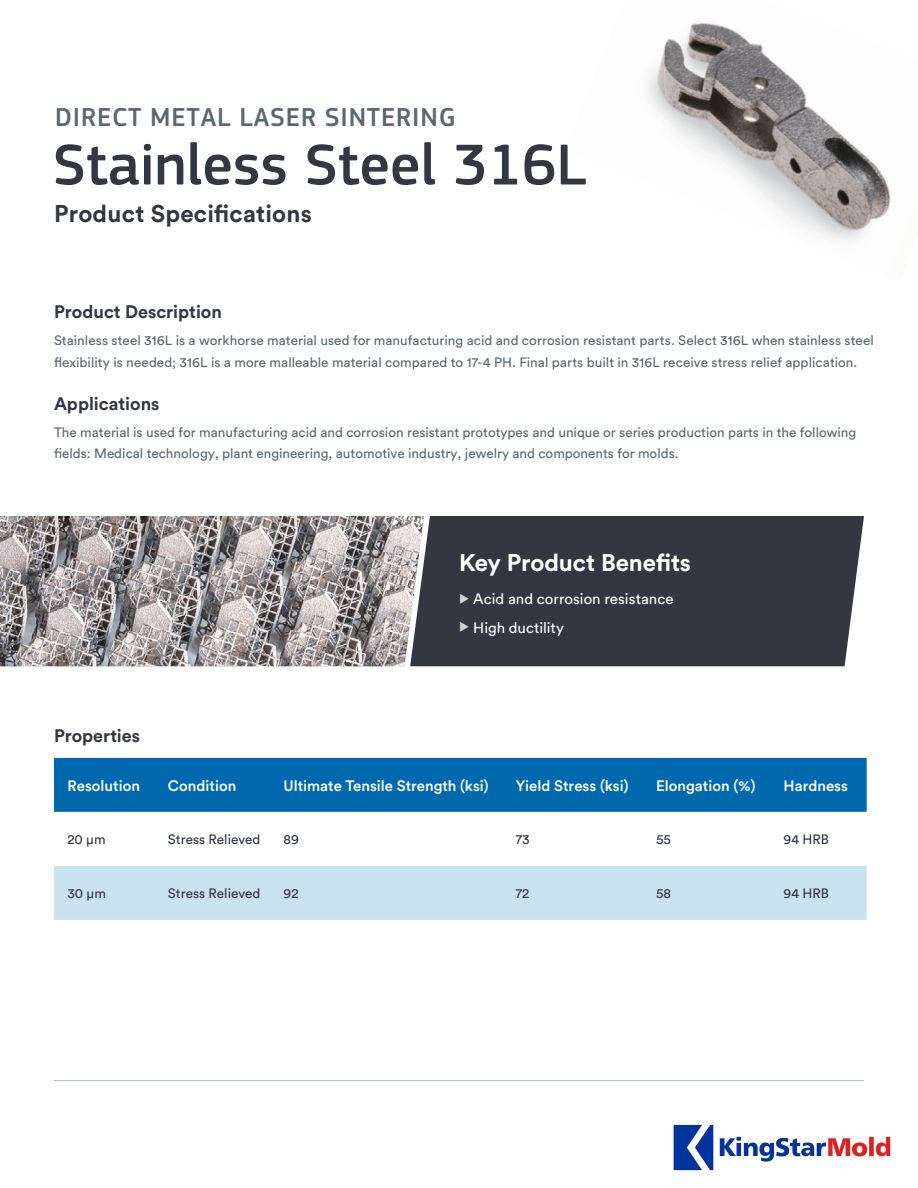
<style>
.page{position:relative;width:918px;height:1188px;background:#fff}
.page>*{position:absolute;margin:0;border:0;box-sizing:border-box;transform-origin:0 0}
.t1{font:500 60px "PF Square Sans Pro";color:#343741}
.t2{font:500 27px "PF Square Sans Pro";letter-spacing:.03em;color:#5b6770}
.t3{font:700 24px "Circular Std";letter-spacing:.01em;color:#343741}
.t4{font:700 24px "Circular Std";letter-spacing:-.005em;color:#fff}
.t5{font:700 18px "Circular Std";color:#343741}
.t6{font:500 15px "Circular Std";color:#fff}
.t7{font:15px "Circular Std";color:#fff}
.t8{font:13.5px/21.6px "Circular Std";color:#5b6770}
.t9{font:13.5px "Circular Std";color:#343741}
.s1{color:#d0d3d4}
.s2{color:#343842}
</style>
<div class="page">
<img style="left:647px;top:23px;width:244px;height:218px">
<div style="left:424px;top:516px;width:440px;height:150px;background:#343741"></div>
<img style="left:0;top:516px;width:424px;height:150px">
<svg style="left:54px;top:757px;width:813px;height:1px"></svg>
<div style="left:54px;top:758px;width:813px;height:54px;background:#0068ad"></div>
<div style="left:54px;top:866px;width:813px;height:54px;background:#c8e2ee"></div>
<hr style="left:54px;top:1080px;width:810px;height:1px;background:#adb3b8">
<img style="left:673px;top:1124px;width:218px;height:47px">
<h2 class="t2" style="left:55px;top:101px;width:402px">DIRECT METAL LASER SINTERING</h2>
<h1 class="t1" style="left:53px;top:130px;width:535px">Stainless Steel 316L</h1>
<h3 class="t3" style="left:54px;top:198px;width:259px">Product Specifications</h3>
<h3 class="t5" style="left:54px;top:300px;width:169px">Product Description</h3>
<p class="t8" style="left:54px;top:329px;width:821px">Stainless steel 316L is a workhorse material used for manufacturing acid and corrosion resistant parts. Select 316L when stainless steel flexibility is needed; 316L is a more malleable material compared to 17-4 PH. Final parts built in 316L receive stress relief application.</p>
<h3 class="t5" style="left:54px;top:392px;width:107px">Applications</h3>
<p class="t8" style="left:54px;top:421px;width:804px;line-height:21px">The material is used for manufacturing acid and corrosion resistant prototypes and unique or series production parts in the following fields: Medical technology, plant engineering, automotive industry, jewelry and components for molds.</p>
<h3 class="t5" style="left:54px;top:724px;width:88px">Properties</h3>
<h3 class="t4" style="left:459px;top:547px;width:234px">Key Product Benefits</h3>
<p class="t7" style="left:459px;top:590px;width:216px"><span class="s1">◆</span> Acid and corrosion resistance</p>
<p class="t7" style="left:459px;top:619px;width:106px"><span class="s1">◆</span> High ductility</p>
<p class="t6" style="left:68px;top:776px;width:74px">Resolution</p>
<p class="t6" style="left:168px;top:776px;width:70px">Condition</p>
<p class="t6" style="left:284px;top:776px;width:207px">Ultimate Tensile Strength (ksi)</p>
<p class="t6" style="left:516px;top:776px;width:114px">Yield Stress (ksi)</p>
<p class="t6" style="left:656px;top:776px;width:101px">Elongation (%)</p>
<p class="t6" style="left:784px;top:776px;width:66px">Hardness</p>
<p class="t9" style="left:68px;top:831px;width:40px">20 <span class="s2">µ</span>m</p>
<p class="t9" style="left:168px;top:831px;width:94px">Stress Relieved</p>
<p class="t9" style="left:284px;top:831px;width:17px">89</p>
<p class="t9" style="left:516px;top:831px;width:15px">73</p>
<p class="t9" style="left:656px;top:831px;width:16px">55</p>
<p class="t9" style="left:784px;top:831px;width:47px">94 HRB</p>
<p class="t9" style="left:67px;top:885px;width:40px">30 <span class="s2">µ</span>m</p>
<p class="t9" style="left:168px;top:885px;width:94px">Stress Relieved</p>
<p class="t9" style="left:283px;top:885px;width:16px">92</p>
<p class="t9" style="left:516px;top:885px;width:15px">72</p>
<p class="t9" style="left:656px;top:885px;width:16px">58</p>
<p class="t9" style="left:784px;top:885px;width:47px">94 HRB</p>
</div>
